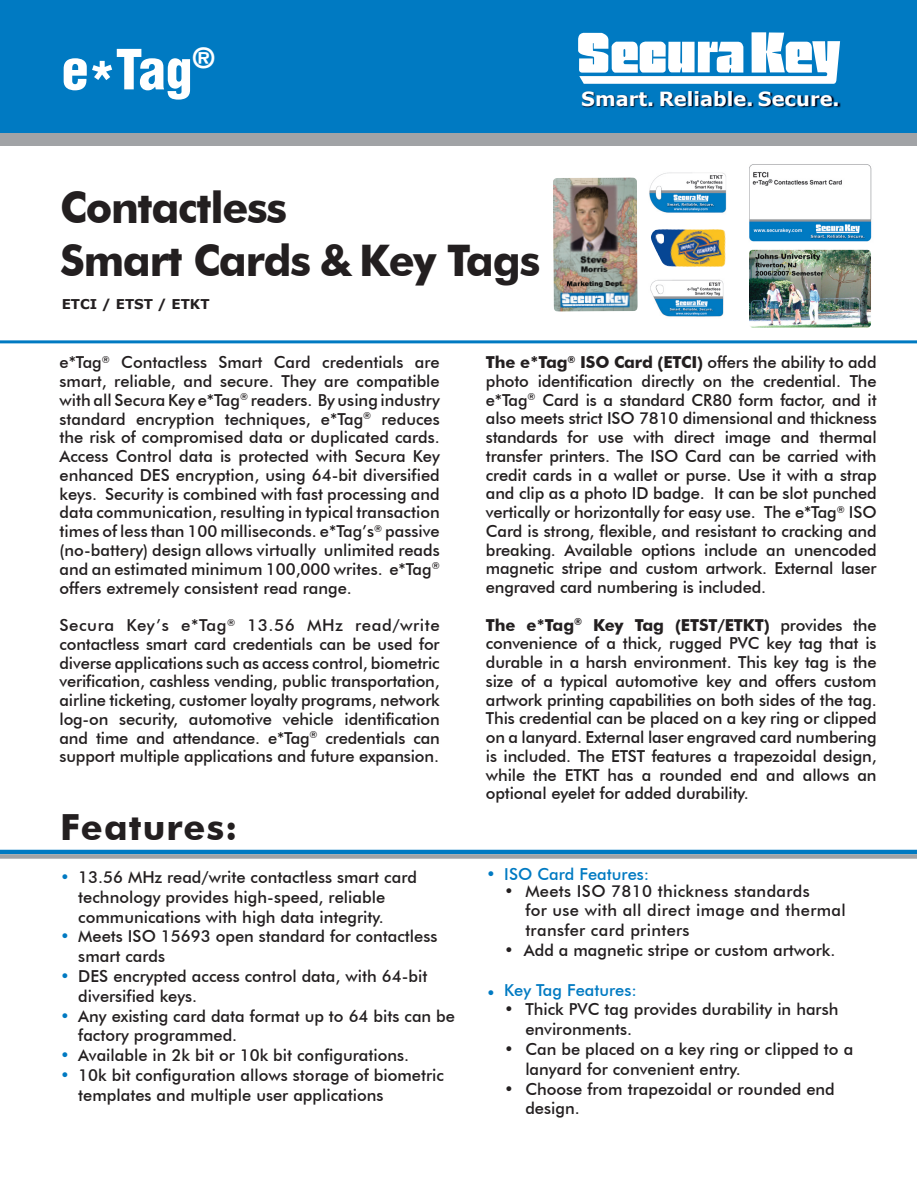
<style>
.page{position:relative;width:917px;height:1187px;background:#fff}
.page>*{position:absolute;margin:0;border:0;box-sizing:border-box;transform-origin:0 0}
.t1{font:900 condensed 54px "Helvetica";color:#fff}
.t2{font:700 43.5px/52.2px "Futura BT";letter-spacing:-.03em;color:#231f20}
.t3{font:700 36px "Futura BT";letter-spacing:.03em;color:#231f20}
.t4{font:700 19.5px "Verdana";color:#fff}
.t5{font:500 16.5px/18.8px "Futura BT";color:#231f20}
.t6{font:500 16.5px/19.8px "Futura BT";letter-spacing:.02em;color:#231f20}
.t7{font:500 16.5px "Futura BT";color:#007ac2}
.t8{font:700 13.5px "Verdana";color:#231f20}
.s1{color:#007ac2}
.s2{font-weight:700}
</style>
<div class="page">
<div style="left:0;top:131px;width:917px;height:15px;background:#a1a3a6"></div>
<div style="left:0;top:0;width:917px;height:132px;background:#007ac2"></div>
<svg style="left:578px;top:32px;width:262px;height:52px"></svg>
<img style="left:582px;top:91px;width:259px;height:17px">
<hr style="left:0;top:340px;width:917px;height:3px;background:#007ac2">
<div style="left:0;top:849px;width:917px;height:5px;background:#007ac2"></div>
<svg style="left:0;top:854px;width:917px;height:4px;background:#a2a6a9"></svg>
<img style="left:553px;top:177px;width:85px;height:135px">
<img style="left:650px;top:279px;width:74px;height:38px">
<img style="left:649px;top:172px;width:78px;height:41px">
<img style="left:651px;top:229px;width:75px;height:38px">
<img style="left:749px;top:250px;width:122px;height:77px">
<img style="left:749px;top:164px;width:123px;height:78px">
<h1 class="t1" style="left:62px;top:35px;width:155px">e*Tag<sup>®</sup></h1>
<h2 class="t2" style="left:60px;top:182px;width:482px">Contactless<br>Smart Cards &amp; Key Tags</h2>
<p class="t8" style="left:62px;top:295px;width:149px">ETCI / ETST / ETKT</p>
<p class="t4" style="left:581px;top:86px;width:260px">Smart . Reliable. Secure.</p>
<p class="t5" style="left:60px;top:353px;width:382px;text-align:justify">e*Tag<sup>®</sup> Contactless Smart Card credentials are smart, reliable, and secure. They are compatible with all Secura Key e*Tag<sup>®</sup> readers. By using industry standard encryption techniques, e*Tag<sup>®</sup> reduces the risk of compromised data or duplicated cards.<br>Access Control data is protected with Secura Key enhanced DES encryption, using 64-bit diversified keys. Security is combined with fast processing and data communication, resulting in typical transaction times of less than 100 milliseconds. e*Tag’s<sup>®</sup> passive (no-battery) design allows virtually unlimited reads and an estimated minimum 100,000 writes. e*Tag<sup>® </sup>offers extremely consistent read range.</p>
<p class="t5" style="left:60px;top:615px;width:382px;text-align:justify">Secura Key’s e*Tag<sup>®</sup> 13.56 MHz read/write contactless smart card credentials can be used for diverse applications such as access control, biometric verification, cashless vending, public transportation, airline ticketing, customer loyalty programs, network log-on security, automotive vehicle identification and time and attendance. e*Tag<sup>®</sup> credentials can support multiple applications and future expansion.</p>
<h3 class="t3" style="left:60px;top:805px;width:179px">Features:</h3>
<p class="t5" style="left:78px;top:867px;width:340px;line-height:19.8px;text-indent:-18px"><span class="s1">•</span> 13.56 MHz read/write contactless smart card technology provides high-speed, reliable communications with high data integrity.</p>
<p class="t5" style="left:78px;top:926px;width:361px;line-height:19.8px;text-indent:-18px"><span class="s1">•</span> Meets ISO 15693 open standard for contactless smart cards</p>
<p class="t5" style="left:78px;top:966px;width:351px;line-height:19.8px;text-indent:-18px"><span class="s1">•</span> DES encrypted access control data, with 64-bit diversified keys.</p>
<p class="t5" style="left:78px;top:1005px;width:378px;line-height:19.8px;text-indent:-18px"><span class="s1">•</span> Any existing card data format up to 64 bits can be factory programmed.</p>
<p class="t5" style="left:60px;top:1046px;width:350px"><span class="s1">•</span> Available in 2k bit or 10k bit configurations.</p>
<p class="t5" style="left:78px;top:1065px;width:367px;line-height:19.8px;text-indent:-18px"><span class="s1">•</span> 10k bit configuration allows storage of biometric templates and multiple user applications</p>
<p class="t5" style="left:486px;top:353px;width:392px;text-align:justify"><span class="s2">The e*Tag</span><sup>®</sup> <span class="s2">ISO Card (ETCI)</span> offers the ability to add photo identification directly on the credential. The e*Tag<sup>®</sup> Card is a standard CR80 form factor, and it also meets strict ISO 7810 dimensional and thickness standards for use with direct image and thermal transfer printers. The ISO Card can be carried with credit cards in a wallet or purse. Use it with a strap and clip as a photo ID badge. It can be slot punched vertically or horizontally for easy use. The e*Tag<sup>®</sup> ISO Card is strong, flexible, and resistant to cracking and breaking. Available options include an unencoded magnetic stripe and custom artwork. External laser engraved card numbering is included.</p>
<p class="t5" style="left:486px;top:615px;width:392px;text-align:justify"><span class="s2">The e*Tag</span><sup>®</sup> <span class="s2">Key Tag (ETST/ETKT)</span> provides the convenience of a thick, rugged PVC key tag that is durable in a harsh environment. This key tag is the size of a typical automotive key and offers custom artwork printing capabilities on both sides of the tag.<br>This credential can be placed on a key ring or clipped on a lanyard. External laser engraved card numbering is included. The ETST features a trapezoidal design, while the ETKT has a rounded end and allows an optional eyelet for added durability.</p>
<p class="t7" style="left:486px;top:864px;width:164px">• ISO Card Features:</p>
<p class="t6" style="left:525px;top:880px;width:322px;text-indent:-21px">• Meets ISO 7810 thickness standards<br>for use with all direct image and thermal transfer card printers</p>
<p class="t5" style="left:504px;top:940px;width:333px">• Add a magnetic stripe or custom artwork.</p>
<p class="t7" style="left:486px;top:979px;width:152px">• Key Tag Features:</p>
<p class="t5" style="left:525px;top:999px;width:315px;line-height:19.8px;text-indent:-21px">• Thick PVC tag provides durability in harsh environments.</p>
<p class="t5" style="left:525px;top:1039px;width:329px;line-height:19.8px;text-indent:-21px">• Can be placed on a key ring or clipped to a lanyard for convenient entry.</p>
<p class="t5" style="left:525px;top:1078px;width:311px;line-height:19.8px;text-indent:-21px">• Choose from trapezoidal or rounded end design.</p>
</div>
